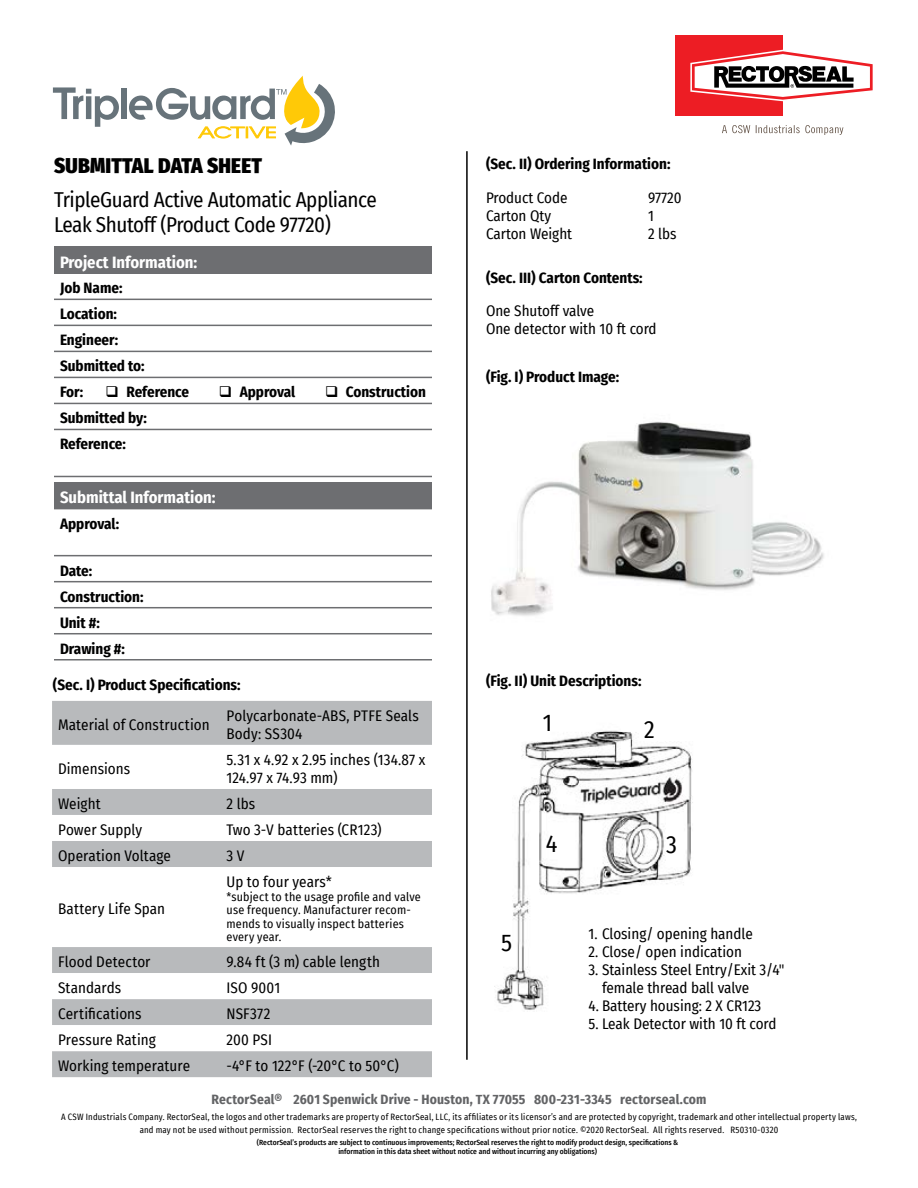
<style>
.page{position:relative;width:918px;height:1188px;background:#fff}
.page>*{position:absolute;margin:0;border:0;box-sizing:border-box;transform-origin:0 0}
.t1{font:24px "Fira Sans Condensed";color:#000}
.t2{font:21px/25.2px "Fira Sans Condensed";letter-spacing:-.02em;color:#000}
.t3{font:900 21px "Fira Sans Condensed";letter-spacing:.01em;color:#000}
.t4{font:700 16.5px "Fira Sans Condensed";color:#fff}
.t5{font:15px/18px "Fira Sans Condensed";color:#000}
.t6{font:700 15px/26.1px "Fira Sans Condensed";color:#000}
.t7{font:700 13.5px "Fira Sans Condensed";letter-spacing:.01em;color:#636466}
.t8{font:12px/13.5px "Fira Sans Condensed";letter-spacing:.015em;color:#000}
.t9{font:9px/12.9px "Fira Sans Condensed";letter-spacing:.025em;color:#000;text-align:center}
.t10{font:500 7.5px/9px "Fira Sans Condensed";color:#000;text-align:center}
</style>
<div class="page">
<img style="left:494px;top:730px;width:199px;height:280px">
<hr style="left:466px;top:151px;width:2px;height:909px;background:#000">
<div style="left:54px;top:247px;width:378px;height:27px;background:#6d6e71"></div>
<svg style="left:54px;top:298px;width:378px;height:178px"></svg>
<hr style="left:54px;top:299px;width:378px;height:1px;background:#6d6e71">
<hr style="left:54px;top:325px;width:378px;height:1px;background:#6d6e71">
<hr style="left:54px;top:351px;width:378px;height:1px;background:#6d6e71">
<hr style="left:54px;top:377px;width:378px;height:1px;background:#6d6e71">
<hr style="left:54px;top:403px;width:378px;height:1px;background:#6d6e71">
<hr style="left:54px;top:429px;width:378px;height:1px;background:#6d6e71">
<hr style="left:54px;top:476px;width:378px;height:1px;background:#6d6e71">
<div style="left:54px;top:482px;width:378px;height:27px;background:#6d6e71"></div>
<svg style="left:54px;top:509px;width:378px;height:126px"></svg>
<hr style="left:54px;top:555px;width:378px;height:1px;background:#6d6e71">
<hr style="left:54px;top:581px;width:378px;height:1px;background:#6d6e71">
<hr style="left:54px;top:607px;width:378px;height:1px;background:#6d6e71">
<hr style="left:54px;top:633px;width:378px;height:1px;background:#6d6e71">
<hr style="left:54px;top:659px;width:378px;height:2px;background:#6d6e71">
<div style="left:675px;top:35px;width:108px;height:81px;background:#ed1d24"></div>
<svg style="left:690px;top:50px;width:183px;height:51px"></svg>
<svg style="left:722px;top:125px;width:121px;height:10px"></svg>
<img style="left:491px;top:421px;width:333px;height:195px">
<svg style="left:53px;top:87px;width:66px;height:40px"></svg>
<div style="left:122px;top:89px;width:5px;height:30px;background:#67737a"></div>
<svg style="left:129px;top:76px;width:206px;height:70px"></svg>
<div style="left:52px;top:701px;width:380px;height:376px;background:#b8babc"></div>
<svg style="left:52px;top:745px;width:380px;height:306px"></svg>
<svg style="left:91px;top:397px;width:22px;height:1px"></svg>
<svg style="left:119px;top:397px;width:15px;height:1px"></svg>
<svg style="left:211px;top:397px;width:15px;height:1px"></svg>
<svg style="left:318px;top:397px;width:15px;height:1px"></svg>
<h2 class="t3" style="left:54px;top:147px;width:209px">SUBMITTAL DATA SHEET</h2>
<h2 class="t2" style="left:54px;top:186px;width:324px">TripleGuard Active Automatic Appliance<br>Leak Shutoff (Product Code 97720)</h2>
<p class="t4" style="left:60px;top:249px;width:139px">Project Information:</p>
<p class="t6" style="left:60px;top:274px;width:86px">Job Name:<br>Location:<br>Engineer:<br>Submitted to:<br>For:</p>
<p class="t6" style="left:106px;top:378px;width:85px">❑ Reference</p>
<p class="t6" style="left:219px;top:378px;width:78px">❑ Approval</p>
<p class="t6" style="left:325px;top:378px;width:102px">❑ Construction</p>
<p class="t6" style="left:60px;top:404px;width:88px">Submitted by:<br>Reference:</p>
<p class="t4" style="left:60px;top:484px;width:157px">Submittal Information:</p>
<p class="t6" style="left:60px;top:509px;width:61px">Approval:</p>
<p class="t6" style="left:60px;top:556px;width:85px">Date:<br>Construction:<br>Unit #:<br>Drawing #:</p>
<p class="t6" style="left:53px;top:670px;width:189px">(Sec. I) Product Specifications:</p>
<p class="t5" style="left:58px;top:715px;width:153px">Material of Construction</p>
<p class="t5" style="left:227px;top:706px;width:194px">Polycarbonate-ABS, PTFE Seals<br>Body: SS304</p>
<p class="t5" style="left:58px;top:759px;width:74px">Dimensions</p>
<p class="t5" style="left:227px;top:750px;width:200px">5.31 x 4.92 x 2.95 inches (134.87 x<br>124.97 x 74.93 mm)</p>
<p class="t5" style="left:58px;top:794px;width:44px">Weight</p>
<p class="t5" style="left:227px;top:794px;width:30px">2 lbs</p>
<p class="t5" style="left:58px;top:820px;width:86px">Power Supply</p>
<p class="t5" style="left:227px;top:820px;width:157px">Two 3-V batteries (CR123)</p>
<p class="t5" style="left:58px;top:846px;width:114px">Operation Voltage</p>
<p class="t5" style="left:227px;top:846px;width:19px">3 V</p>
<p class="t5" style="left:58px;top:899px;width:109px">Battery Life Span</p>
<p class="t5" style="left:227px;top:872px;width:107px">Up to four years*</p>
<p class="t8" style="left:227px;top:889px;width:196px">*subject to the usage profile and valve use frequency. Manufacturer recom&shy;mends to visually inspect batteries every year.</p>
<p class="t5" style="left:58px;top:952px;width:94px">Flood Detector</p>
<p class="t5" style="left:227px;top:952px;width:155px">9.84 ft (3 m) cable length</p>
<p class="t5" style="left:58px;top:978px;width:65px">Standards</p>
<p class="t5" style="left:227px;top:978px;width:55px">ISO 9001</p>
<p class="t5" style="left:58px;top:1004px;width:85px">Certifications</p>
<p class="t5" style="left:227px;top:1004px;width:45px">NSF372</p>
<p class="t5" style="left:58px;top:1031px;width:99px">Pressure Rating</p>
<p class="t5" style="left:227px;top:1031px;width:47px">200 PSI</p>
<p class="t5" style="left:58px;top:1057px;width:134px">Working temperature</p>
<p class="t5" style="left:227px;top:1057px;width:174px">-4°F to 122°F (-20°C to 50°C)</p>
<p class="t6" style="left:486px;top:150px;width:186px">(Sec. II) Ordering Information:</p>
<p class="t5" style="left:486px;top:188px;width:83px">Product Code</p>
<p class="t5" style="left:648px;top:188px;width:35px">97720</p>
<p class="t5" style="left:486px;top:206px;width:67px">Carton Qty</p>
<p class="t5" style="left:648px;top:206px;width:7px">1</p>
<p class="t5" style="left:486px;top:224px;width:88px">Carton Weight</p>
<p class="t5" style="left:648px;top:224px;width:30px">2 lbs</p>
<p class="t6" style="left:486px;top:264px;width:158px">(Sec. III) Carton Contents:</p>
<p class="t5" style="left:486px;top:301px;width:172px">One Shutoff valve<br>One detector with 10 ft cord</p>
<p class="t6" style="left:486px;top:363px;width:135px">(Fig. I) Product Image:</p>
<p class="t6" style="left:486px;top:667px;width:157px">(Fig. II) Unit Descriptions:</p>
<h1 class="t1" style="left:543px;top:705px;width:11px">1</h1>
<h1 class="t1" style="left:644px;top:712px;width:12px">2</h1>
<h1 class="t1" style="left:501px;top:924px;width:13px">5</h1>
<h1 class="t1" style="left:546px;top:825px;width:13px">4</h1>
<h1 class="t1" style="left:666px;top:827px;width:12px">3</h1>
<p class="t5" style="left:589px;top:924px;width:166px">1. Closing/ opening handle</p>
<p class="t5" style="left:589px;top:942px;width:155px">2. Close/ open indication</p>
<p class="t5" style="left:602px;top:960px;width:184px;text-indent:-14px">3. Stainless Steel Entry/Exit 3/4" female thread ball valve</p>
<p class="t5" style="left:589px;top:996px;width:174px">4. Battery housing: 2 X CR123</p>
<p class="t5" style="left:589px;top:1014px;width:189px">5. Leak Detector with 10 ft cord</p>
<p class="t7" style="left:211px;top:1088px;width:497px">RectorSeal® 2601 Spenwick Drive - Houston, TX 77055 800-231-3345 rectorseal.com</p>
<p class="t9" style="left:61px;top:1110px;width:797px">A CSW Industrials Company. RectorSeal, the logos and other trademarks are property of RectorSeal, LLC, its affiliates or its licensor’s and are protected by copyright, trademark and other intellectual property laws, and may not be used without permission. RectorSeal reserves the right to change specifications without prior notice. ©2020 RectorSeal. All rights reserved. R50310-0320</p>
<p class="t10" style="left:257px;top:1138px;width:423px">(RectorSeal’s products are subject to continuous improvements; RectorSeal reserves the right to modify product design, specifications &amp; information in this data sheet without notice and without incurring any obligations)</p>
</div>
